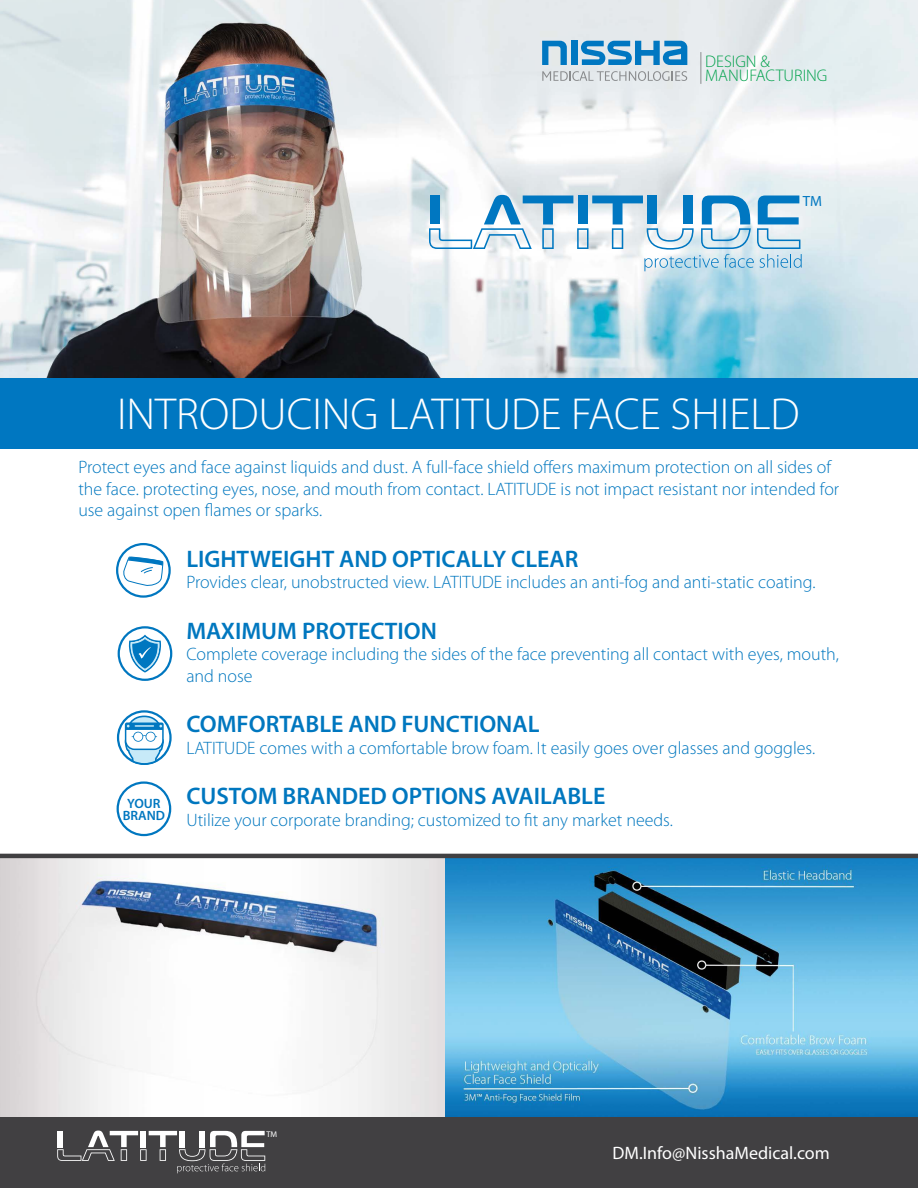
<style>
.page{position:relative;width:918px;height:1188px;background:#fff}
.page>*{position:absolute;margin:0;border:0;box-sizing:border-box;transform-origin:0 0}
.t1{font:300 45px "Myriad Pro";color:#fff}
.t2{font:600 24px "Myriad Pro";color:#0077bf}
.t3{font:300 18px/21.6px "Myriad Pro";color:#0077bf}
.t4{font:18px "Myriad Pro";color:#fff}
.t5{font:300 16.95px/14.5px "Myriad Pro";color:#00a14b}
.t6{font:14.85px "Myriad Pro";color:#0077c1}
.t7{font:600 13.5px/12px "Myriad Pro";color:#0077c0;text-align:center}
.t8{font:8.25px "Myriad Pro";color:#fff}
</style>
<div class="page">
<img style="left:444px;top:858px;width:474px;height:259px">
<img style="left:0;top:858px;width:444px;height:259px">
<img style="left:0;top:0;width:918px;height:379px">
<svg style="left:429px;top:195px;width:373px;height:76px"></svg>
<svg style="left:542px;top:41px;width:25px;height:24px"></svg>
<div style="left:571px;top:41px;width:6px;height:24px;background:#0077c1"></div>
<svg style="left:581px;top:41px;width:106px;height:24px;background:#58a3d1"></svg>
<svg style="left:542px;top:71px;width:145px;height:10px"></svg>
<hr style="left:701px;top:52px;width:1px;height:32px;background:#8a8c8e">
<div style="left:0;top:379px;width:918px;height:70px;background:#0077c1"></div>
<svg style="left:117px;top:544px;width:53px;height:53px"></svg>
<div style="left:116px;top:543px;width:55px;height:55px;border:2px solid #0077c0;border-radius:50%"></div>
<svg style="left:122px;top:556px;width:41px;height:31px"></svg>
<svg style="left:119px;top:627px;width:52px;height:53px"></svg>
<div style="left:118px;top:626px;width:54px;height:55px;border:2px solid #0077c0;border-radius:50%"></div>
<svg style="left:129px;top:635px;width:32px;height:38px"></svg>
<div style="left:0;top:1117px;width:918px;height:71px;background:#414042"></div>
<svg style="left:57px;top:1131px;width:208px;height:42px"></svg>
<hr style="left:0;top:854px;width:918px;height:4px;background:#414042">
<svg style="left:118px;top:711px;width:53px;height:53px"></svg>
<div style="left:117px;top:710px;width:55px;height:55px;border:2px solid #0077c0;border-radius:50%"></div>
<svg style="left:123px;top:715px;width:42px;height:50px"></svg>
<div style="left:117px;top:781px;width:54px;height:55px;border:2px solid #0077c0;border-radius:50%"></div>
<p class="t5" style="left:705px;top:54px;width:124px">DESIGN &amp;<br>MANUFACTURING</p>
<p class="t6" style="left:803px;top:192px;width:21px">TM</p>
<h1 class="t1" style="left:117px;top:389px;width:684px">INTRODUCING LATITUDE FACE SHIELD</h1>
<p class="t3" style="left:78px;top:457px;width:762px">Protect eyes and face against liquids and dust. A full-face shield offers maximum protection on all sides of the face. protecting eyes, nose, and mouth from contact. LATITUDE is not impact resistant nor intended for use against open flames or sparks.</p>
<h2 class="t2" style="left:186px;top:543px;width:394px">LIGHTWEIGHT AND OPTICALLY CLEAR</h2>
<p class="t3" style="left:186px;top:572px;width:631px">Provides clear, unobstructed view. LATITUDE includes an anti-fog and anti-static coating.</p>
<h2 class="t2" style="left:186px;top:615px;width:252px">MAXIMUM PROTECTION</h2>
<p class="t3" style="left:186px;top:644px;width:654px">Complete coverage including the sides of the face preventing all contact with eyes, mouth, and nose</p>
<h2 class="t2" style="left:186px;top:709px;width:355px">COMFORTABLE AND FUNCTIONAL</h2>
<p class="t3" style="left:186px;top:738px;width:630px">LATITUDE comes with a comfortable brow foam. It easily goes over glasses and goggles.</p>
<h2 class="t2" style="left:186px;top:781px;width:421px">CUSTOM BRANDED OPTIONS AVAILABLE</h2>
<p class="t3" style="left:186px;top:810px;width:488px">Utilize your corporate branding; customized to fit any market needs.</p>
<p class="t7" style="left:123px;top:797px;width:44px">YOUR<br>BRAND</p>
<p class="t8" style="left:267px;top:1129px;width:12px">TM</p>
<p class="t4" style="left:613px;top:1142px;width:219px">DM.Info@NisshaMedical.com</p>
</div>
